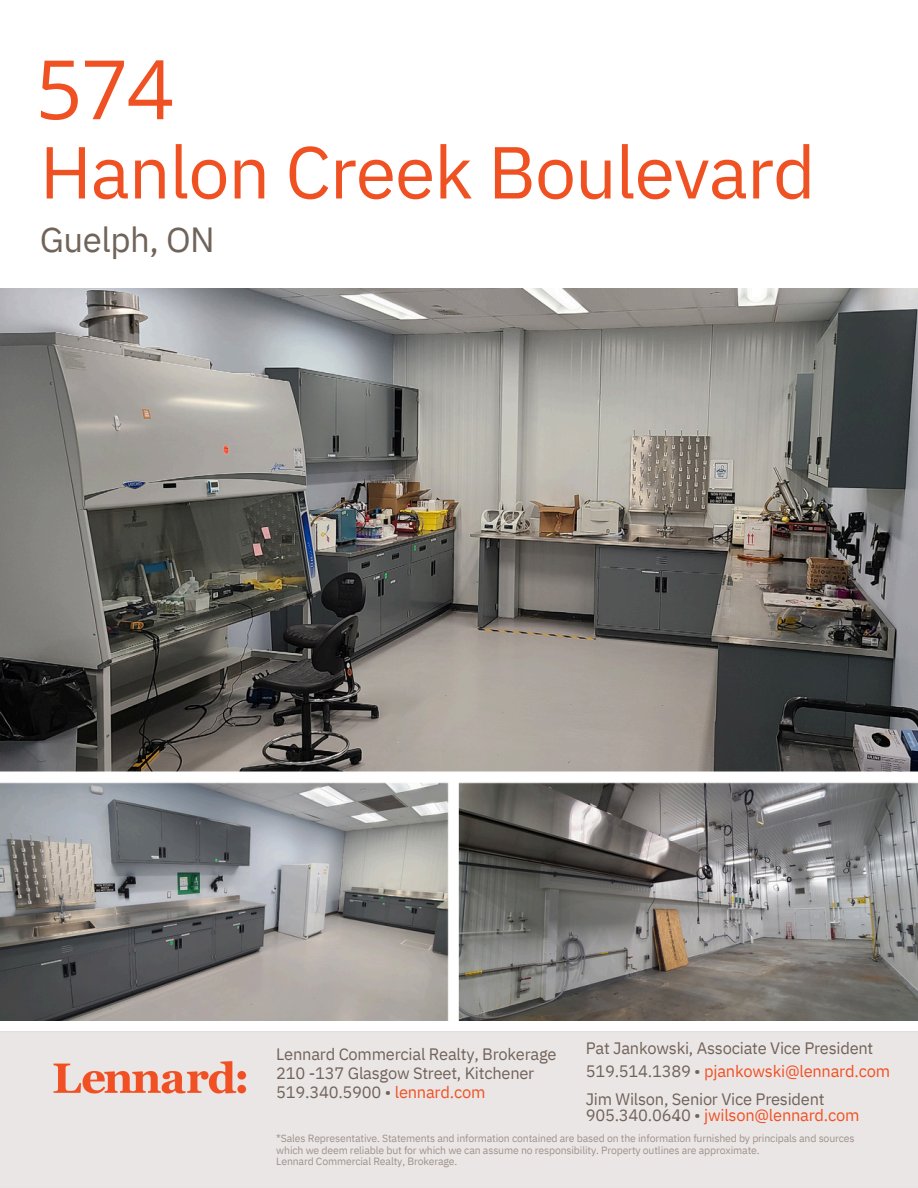
<style>
.page{position:relative;width:918px;height:1188px;background:#fff}
.page>*{position:absolute;margin:0;border:0;box-sizing:border-box;transform-origin:0 0}
.t1{font:82.05px "Open Sans";color:#f05123}
.t2{font:73.5px "IBM Plex Sans";letter-spacing:-.015em;color:#f05123}
.t3{font:34.8px "IBM Plex Sans";letter-spacing:-.015em;color:#706359}
.t4{font:16.5px/19.2px "IBM Plex Sans";letter-spacing:-.015em;color:#706359}
.t5{font:10.5px "IBM Plex Sans";letter-spacing:-.015em;color:#9e928a}
.t6{font:10.5px "IBM Plex Sans";color:#706359}
.s1{color:#f05123}
</style>
<div class="page">
<div style="left:0;top:1031px;width:918px;height:157px;background:#ebe6e6"></div>
<img style="left:0;top:288px;width:918px;height:732px">
<p class="t1" style="left:36px;top:32px;width:140px">574</p>
<p class="t2" style="left:40px;top:123px;width:777px">Hanlon Creek Boulevard</p>
<p class="t3" style="left:40px;top:217px;width:176px">Guelph, ON</p>
<p class="t4" style="left:586px;top:1037px;width:306px;line-height:22.5px">Pat Jankowski, Associate Vice President<br>519.514.1389 • <span class="s1">pjankowski@lennard.com</span></p>
<p class="t4" style="left:586px;top:1091px;width:275px;line-height:15.8px">Jim Wilson, Senior Vice President<br>905.340.0640 • <span class="s1">jwilson@lennard.com</span></p>
<p class="t4" style="left:276px;top:1044px;width:282px">Lennard Commercial Realty, Brokerage<br>210 -137 Glasgow Street, Kitchener<br>519.340.5900 • <span class="s1">lennard.com</span></p>
<p class="t6" style="left:676px;top:1112px;width:6px">•</p>
<h3 class="t5" style="left:276px;top:1131px;width:580px">*Sales Representative. Statements and information contained are based on the information furnished by principals and sources</h3>
<h3 class="t5" style="left:276px;top:1143px;width:485px">which we deem reliable but for which we can assume no responsibility. Property outlines are approximate.</h3>
<h3 class="t5" style="left:276px;top:1155px;width:183px">Lennard Commercial Realty, Brokerage.</h3>
</div>
